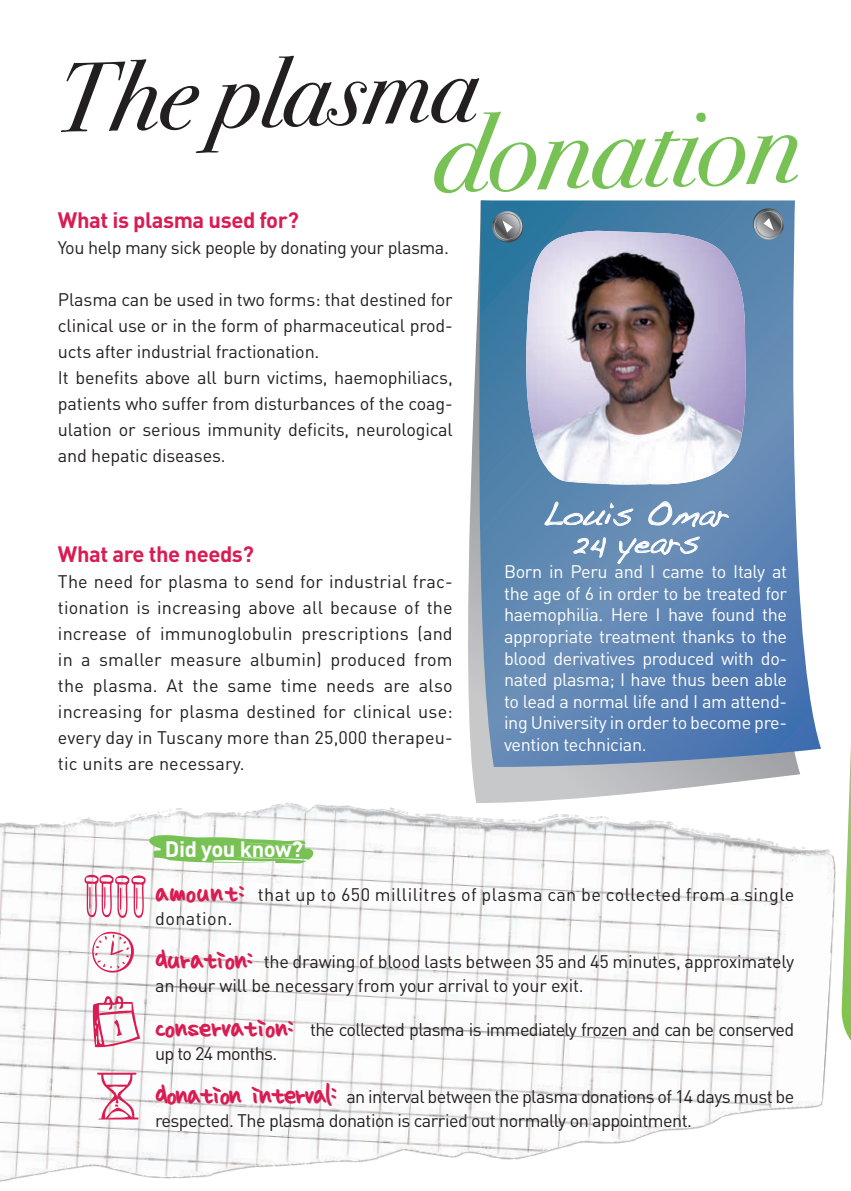
<style>
.page{position:relative;width:851px;height:1191px;background:#fff}
.page>*{position:absolute;margin:0;border:0;box-sizing:border-box;transform-origin:0 0}
.t1{font:110.8px "Bodoni Svty Two ITCTT Book Ita";color:#78c255}
.t2{font:98.8px "Bodoni Svty Two ITCTT Book Ita";color:#231f20}
.t3{font:32px/28px "Handwriting Dakota";color:#fff;text-align:center}
.t4{font:700 22px "DIN";letter-spacing:-.02em;color:#d91c52}
.t5{font:700 22px "DIN";letter-spacing:-.02em;color:#fff}
.t6{font:18px/26px "DIN";letter-spacing:-.01em;color:#231f20}
.t7{font:18px/21.6px "DIN";letter-spacing:-.02em;color:#fff;text-align:justify}
.t8{font:18px/24px "DIN";letter-spacing:-.03em;color:#231f20}
.t9{font:18px/24px "DIN";letter-spacing:-.04em;color:#231f20}
.t10{font:18px/24px "DIN";letter-spacing:.025em;color:#231f20}
.s1{font-family:"homework";font-size:36px;color:#d91c52}
</style>
<div class="page">
<img style="left:0;top:774px;width:850px;height:408px">
<svg style="left:84px;top:931px;width:59px;height:48px"></svg>
<svg style="left:144px;top:833px;width:171px;height:31px"></svg>
<svg style="left:92px;top:996px;width:48px;height:52px"></svg>
<svg style="left:96px;top:1072px;width:44px;height:47px"></svg>
<svg style="left:84px;top:873px;width:62px;height:46px"></svg>
<svg style="left:455px;top:426px;width:345px;height:377px"></svg>
<svg style="left:473px;top:200px;width:347px;height:567px;background:#6c92b9"></svg>
<img style="left:525px;top:231px;width:223px;height:257px">
<svg style="left:544px;top:501px;width:90px;height:25px;background:#7a9dbe"></svg>
<svg style="left:647px;top:501px;width:82px;height:27px;background:#81a0c2"></svg>
<svg style="left:573px;top:536px;width:33px;height:22px"></svg>
<svg style="left:616px;top:535px;width:84px;height:29px;background:#819fc2"></svg>
<svg style="left:490px;top:210px;width:34px;height:34px"></svg>
<svg style="left:751px;top:207px;width:34px;height:34px"></svg>
<h2 class="t2" style="left:51px;top:14px;width:425px;rotate:-2deg">The plasma</h2>
<h1 class="t1" style="left:428px;top:60px;width:370px;rotate:-2deg">donation</h1>
<p class="t4" style="left:58px;top:206px;width:242px">What is plasma used for?</p>
<p class="t6" style="left:58px;top:234px;width:392px">You help many sick people by donating your plasma.</p>
<p class="t6" style="left:58px;top:286px;width:396px">Plasma can be used in two forms: that destined for clinical use or in the form of pharmaceutical prod&shy;ucts after industrial fractionation.<br>It benefits above all burn victims, haemophiliacs, patients who suffer from disturbances of the coag&shy;ulation or serious immunity deficits, neurological and hepatic diseases.</p>
<p class="t4" style="left:58px;top:540px;width:197px">What are the needs?</p>
<p class="t6" style="left:58px;top:568px;width:396px;text-align:justify">The need for plasma to send for industrial frac&shy;tionation is increasing above all because of the increase of immunoglobulin prescriptions (and in a smaller measure albumin) produced from the plasma. At the same time needs are also increasing for plasma destined for clinical use: every day in Tuscany more than 25,000 therapeu&shy;tic units are necessary.</p>
<h3 class="t3" style="left:542px;top:499px;width:187px">Louis Omar<br>24 years</h3>
<p class="t7" style="left:504px;top:560px;width:284px">Born in Peru and I came to Italy at the age of 6 in order to be treated for haemophilia. Here I have found the appropriate treatment thanks to the blood derivatives produced with do&shy;nated plasma; I have thus been able to lead a normal life and I am attend&shy;ing University in order to become pre&shy;vention technician.</p>
<p class="t5" style="left:165px;top:834px;width:139px">Did you know?</p>
<p class="t10" style="left:155px;top:882px;width:640px"><span class="s1">amount:</span> that up to 650 millilitres of plasma can be collected from a single donation.</p>
<p class="t6" style="left:155px;top:949px;width:640px;line-height:24px"><span class="s1">duration:</span> the drawing of blood lasts between 35 and 45 minutes, approximately an hour will be necessary from your arrival to your exit.</p>
<p class="t9" style="left:155px;top:1016px;width:640px"><span class="s1">conservation:</span> the collected plasma is immediately frozen and can be conserved up to 24 months.</p>
<p class="t8" style="left:155px;top:1084px;width:640px"><span class="s1">donation interval:</span> an interval between the plasma donations of 14 days must be respected. The plasma donation is carried out normally on appointment.</p>
</div>
